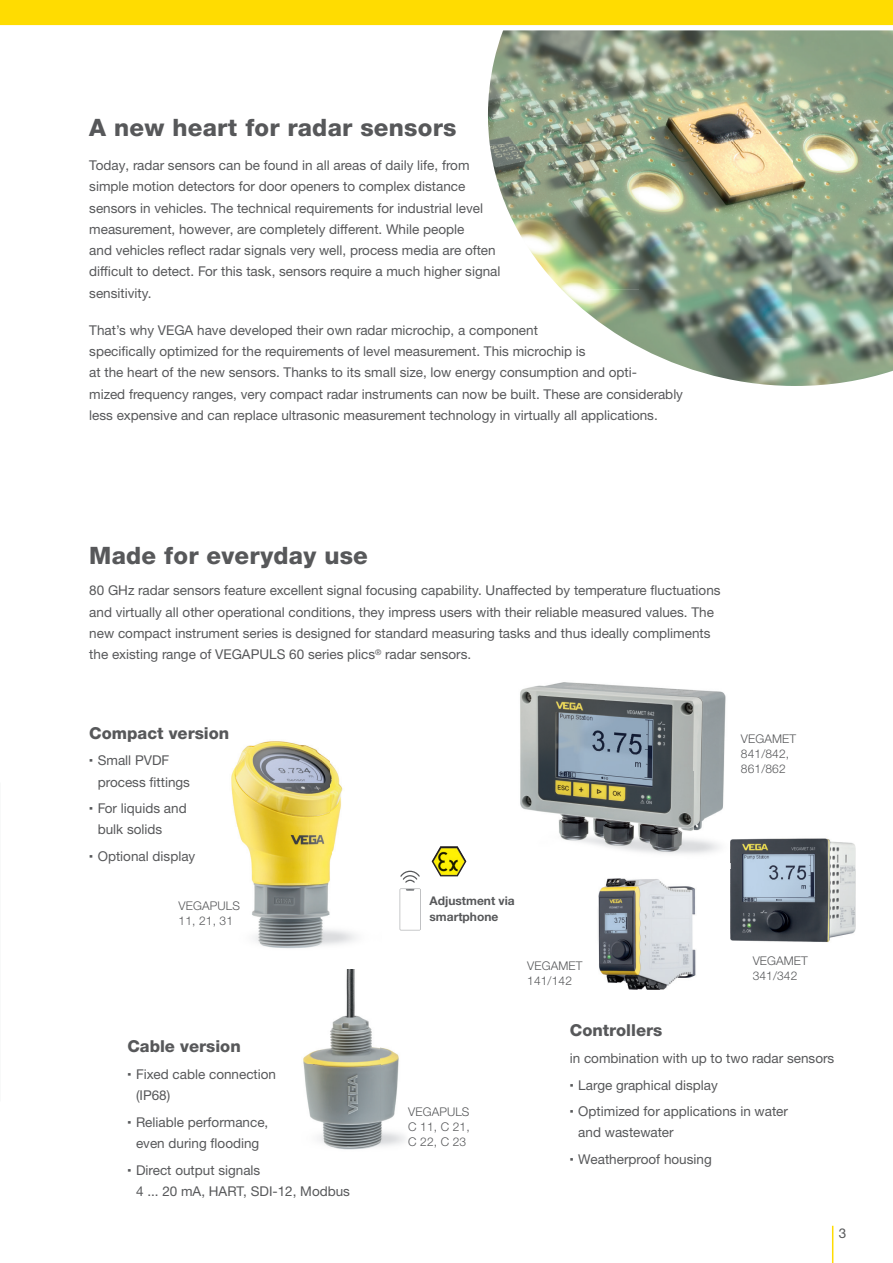
<style>
.page{position:relative;width:893px;height:1263px;background:#fff}
.page>*{position:absolute;margin:0;border:0;box-sizing:border-box;transform-origin:0 0}
.t1{font:800 24px "Helvetica Neue LTW1 G";letter-spacing:.01em;color:#57585a}
.t2{font:800 16.5px "Helvetica Neue LTW1 G";color:#57585a}
.t3{font:13.5px/21.3px "Helvetica Neue LTW1 G";color:#57585a}
.t4{font:300 12px/15px "Helvetica Neue LTW1 G";letter-spacing:.01em;color:#57585a}
.t5{font:700 12px/16.5px "Helvetica Neue LTW1 G";color:#57585a}
.s1{font-family:"Helvetica Linotype";font-weight:700}
</style>
<div class="page">
<hr style="left:832px;top:1226px;width:1px;height:37px;background:#ffdc01">
<img style="left:432px;top:846px;width:34px;height:30px">
<img style="left:488px;top:30px;width:304px;height:115px">
<img style="left:792px;top:30px;width:101px;height:356px">
<img style="left:490px;top:145px;width:302px;height:145px">
<img style="left:562px;top:289px;width:230px;height:49px">
<img style="left:623px;top:338px;width:169px;height:48px">
<div style="left:0;top:0;width:893px;height:26px;background:#ffdc01"></div>
<div style="left:400px;top:888px;width:21px;height:42px;background:#c0c1c3"></div>
<svg style="left:400px;top:871px;width:20px;height:59px"></svg>
<div style="left:0;top:25px;width:893px;height:5px;background:#fff"></div>
<img style="left:303px;top:969px;width:102px;height:181px">
<img style="left:231px;top:741px;width:125px;height:208px">
<img style="left:520px;top:682px;width:211px;height:180px">
<img style="left:598px;top:878px;width:98px;height:111px">
<img style="left:731px;top:838px;width:125px;height:104px">
<img style="left:731px;top:838px;width:5px;height:24px">
<h1 class="t1" style="left:89px;top:113px;width:369px">A new heart for radar sensors</h1>
<p class="t3" style="left:89px;top:155px;width:413px">Today, radar sensors can be found in all areas of daily life, from simple motion detectors for door openers to complex distance sensors in vehicles. The technical requirements for industrial level measurement, however, are completely different. While people<br>and vehicles reflect radar signals very well, process media are often difficult to detect. For this task, sensors require a much higher signal sensitivity.</p>
<p class="t3" style="left:89px;top:319px;width:595px">That’s why VEGA have developed their own radar microchip, a component<br>specifically optimized for the requirements of level measurement. This microchip is<br>at the heart of the new sensors. Thanks to its small size, low energy consumption and opti-<br>mized frequency ranges, very compact radar instruments can now be built. These are considerably less expensive and can replace ultrasonic measurement technology in virtually all applications.</p>
<h1 class="t1" style="left:89px;top:541px;width:280px">Made for everyday use</h1>
<p class="t3" style="left:89px;top:580px;width:633px">80 GHz radar sensors feature excellent signal focusing capability. Unaffected by temperature fluctuations and virtually all other operational conditions, they impress users with their reliable measured values. The new compact instrument series is designed for standard measuring tasks and thus ideally compliments the existing range of VEGAPULS 60 series plics<sup>®</sup> radar sensors.</p>
<p class="t2" style="left:89px;top:723px;width:141px">Compact version</p>
<p class="t3" style="left:98px;top:750px;width:94px;text-indent:-9px"><span class="s1">▪</span> Small PVDF process fittings</p>
<p class="t3" style="left:98px;top:798px;width:90px;text-indent:-9px"><span class="s1">▪</span> For liquids and bulk solids</p>
<p class="t3" style="left:89px;top:845px;width:108px"><span class="s1">▪</span> Optional display</p>
<p class="t4" style="left:179px;top:898px;width:63px">VEGAPULS<br>11, 21, 31</p>
<p class="t5" style="left:429px;top:892px;width:87px">Adjustment via smartphone</p>
<p class="t4" style="left:741px;top:731px;width:57px">VEGAMET<br>841/842,<br>861/862</p>
<p class="t2" style="left:128px;top:1037px;width:115px">Cable version</p>
<p class="t3" style="left:136px;top:1063px;width:142px;text-indent:-9px"><span class="s1">▪</span> Fixed cable connection (IP68)</p>
<p class="t3" style="left:128px;top:1111px;width:142px;text-align:center"><span class="s1">▪</span> Reliable performance, even during flooding</p>
<p class="t3" style="left:136px;top:1159px;width:215px;text-indent:-9px"><span class="s1">▪</span> Direct output signals<br>4 ... 20 mA, HART, SDI-12, Modbus</p>
<p class="t4" style="left:408px;top:1104px;width:63px;text-align:justify">VEGAPULS C 11, C 21, C 22, C 23</p>
<p class="t4" style="left:527px;top:958px;width:57px">VEGAMET<br>141/142</p>
<p class="t4" style="left:753px;top:953px;width:57px">VEGAMET<br>341/342</p>
<p class="t2" style="left:570px;top:1021px;width:94px">Controllers</p>
<p class="t3" style="left:570px;top:1047px;width:266px">in combination with up to two radar sensors</p>
<p class="t3" style="left:570px;top:1074px;width:149px"><span class="s1">▪</span> Large graphical display</p>
<p class="t3" style="left:578px;top:1100px;width:211px;text-indent:-9px"><span class="s1">▪</span> Optimized for applications in water and wastewater</p>
<p class="t3" style="left:570px;top:1148px;width:143px"><span class="s1">▪</span> Weatherproof housing</p>
<p class="t3" style="left:839px;top:1223px;width:9px">3</p>
</div>
